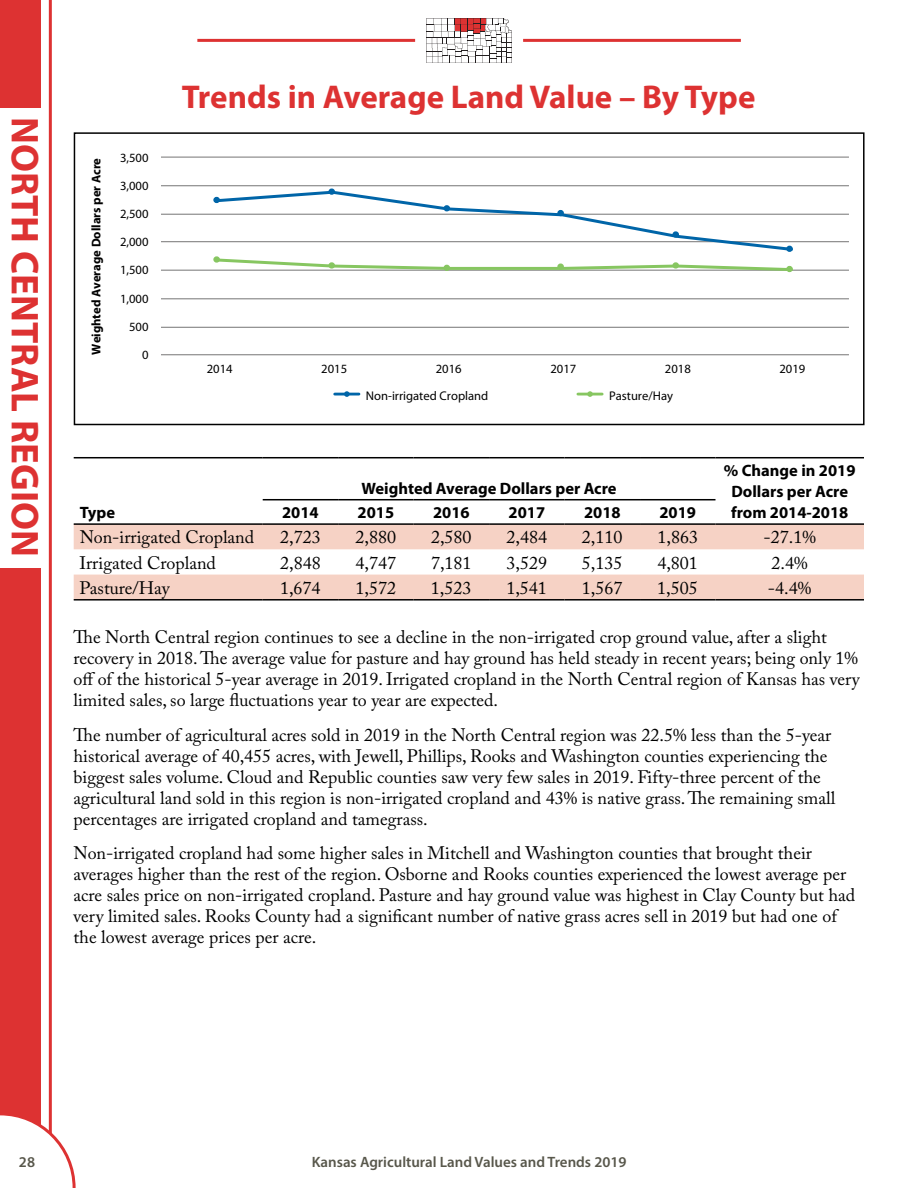
<style>
.page{position:relative;width:918px;height:1188px;background:#fff}
.page>*{position:absolute;margin:0;border:0;box-sizing:border-box;transform-origin:0 0}
.t1{font:700 39px "Myriad Pro";color:#dd3232}
.t2{font:700 33px "Myriad Pro";color:#dd3232}
.t3{font:18px/21px "Adobe Caslon Pro";color:#000}
.t4{font:700 16.5px/21px "Myriad Pro";color:#000;text-align:center}
.t5{font:600 15px "Myriad Pro";color:#58574b}
.t6{font:12.6px "Myriad Pro";color:#000}
.t7{font:700 12.6px "Myriad Pro";color:#000}
</style>
<div class="page">
<hr style="left:49px;top:0;width:3px;height:1161px;background:#dd3232">
<div style="left:0;top:568px;width:41px;height:620px;background:#dd3232"></div>
<div style="left:0;top:0;width:41px;height:108px;background:#dd3232"></div>
<svg style="left:0;top:1112px;width:76px;height:76px"></svg>
<svg style="left:426px;top:18px;width:86px;height:45px"></svg>
<hr style="left:197px;top:39px;width:218px;height:3px;background:#dd3232">
<hr style="left:523px;top:39px;width:218px;height:3px;background:#dd3232">
<hr style="left:335px;top:393px;width:24px;height:2px;background:#0065a8">
<hr style="left:578px;top:393px;width:24px;height:2px;background:#87c661">
<svg style="left:587px;top:391px;width:6px;height:6px"></svg>
<svg style="left:344px;top:391px;width:6px;height:6px"></svg>
<hr style="left:161px;top:327px;width:688px;height:1px;background:#929191">
<hr style="left:161px;top:298px;width:688px;height:1px;background:#929191">
<hr style="left:161px;top:270px;width:688px;height:1px;background:#929191">
<hr style="left:161px;top:241px;width:688px;height:1px;background:#929191">
<hr style="left:161px;top:214px;width:688px;height:1px;background:#929191">
<hr style="left:161px;top:185px;width:688px;height:1px;background:#929191">
<hr style="left:161px;top:156px;width:688px;height:2px;background:#929191">
<hr style="left:161px;top:354px;width:688px;height:1px;background:#929191">
<div style="left:213px;top:197px;width:7px;height:6px;border:1px solid #0065a8;border-radius:50%"></div>
<div style="left:213px;top:256px;width:7px;height:7px;border:1px solid #87c661;border-radius:50%"></div>
<svg style="left:214px;top:189px;width:581px;height:84px"></svg>
<div style="left:786px;top:266px;width:7px;height:6px;border:1px solid #87c661;border-radius:50%"></div>
<div style="left:74px;top:132px;width:791px;height:293px;border:2px solid #000"></div>
<svg style="left:74px;top:525px;width:790px;height:74px;fill:#f6d2c5"></svg>
<hr style="left:263px;top:523px;width:75px;height:2px;background:#000">
<hr style="left:338px;top:523px;width:76px;height:2px;background:#000">
<hr style="left:414px;top:523px;width:75px;height:2px;background:#000">
<hr style="left:489px;top:523px;width:76px;height:2px;background:#000">
<hr style="left:565px;top:523px;width:75px;height:2px;background:#000">
<hr style="left:640px;top:523px;width:76px;height:2px;background:#000">
<hr style="left:74px;top:599px;width:189px;height:2px;background:#000">
<hr style="left:263px;top:599px;width:75px;height:2px;background:#000">
<hr style="left:338px;top:599px;width:76px;height:2px;background:#000">
<hr style="left:414px;top:599px;width:75px;height:2px;background:#000">
<hr style="left:489px;top:599px;width:76px;height:2px;background:#000">
<hr style="left:565px;top:599px;width:75px;height:2px;background:#000">
<hr style="left:640px;top:599px;width:76px;height:2px;background:#000">
<hr style="left:716px;top:599px;width:148px;height:2px;background:#000">
<hr style="left:74px;top:457px;width:189px;height:1px;background:#000">
<hr style="left:74px;top:523px;width:189px;height:2px;background:#000">
<hr style="left:716px;top:457px;width:148px;height:1px;background:#000">
<hr style="left:716px;top:523px;width:148px;height:2px;background:#000">
<hr style="left:263px;top:457px;width:75px;height:1px;background:#000">
<hr style="left:338px;top:457px;width:76px;height:1px;background:#000">
<hr style="left:414px;top:457px;width:75px;height:1px;background:#000">
<hr style="left:489px;top:457px;width:76px;height:1px;background:#000">
<hr style="left:565px;top:457px;width:75px;height:1px;background:#000">
<hr style="left:640px;top:457px;width:76px;height:1px;background:#000">
<hr style="left:263px;top:499px;width:75px;height:1px;background:#000">
<hr style="left:338px;top:499px;width:76px;height:1px;background:#000">
<hr style="left:414px;top:499px;width:75px;height:1px;background:#000">
<hr style="left:489px;top:499px;width:76px;height:1px;background:#000">
<hr style="left:565px;top:499px;width:75px;height:1px;background:#000">
<hr style="left:640px;top:499px;width:76px;height:1px;background:#000">
<h1 class="t1" style="left:50px;top:117px;width:441px;rotate:90deg">NORTH CENTRAL REGION</h1>
<p class="t7" style="left:88px;top:355px;width:198px;rotate:-90deg">Weighted Average Dollars per Acre</p>
<p class="t6" style="left:120px;top:150px;width:30px">3,500</p>
<p class="t6" style="left:120px;top:178px;width:30px">3,000</p>
<p class="t6" style="left:120px;top:206px;width:30px">2,500</p>
<p class="t6" style="left:120px;top:234px;width:30px">2,000</p>
<p class="t6" style="left:120px;top:262px;width:30px">1,500</p>
<p class="t6" style="left:120px;top:291px;width:30px">1,000</p>
<p class="t6" style="left:129px;top:319px;width:21px">500</p>
<p class="t6" style="left:142px;top:347px;width:8px">0</p>
<p class="t4" style="left:80px;top:502px;width:37px">Type</p>
<h2 class="t2" style="left:182px;top:76px;width:575px">Trends in Average Land Value – By Type</h2>
<p class="t6" style="left:207px;top:361px;width:27px">2014</p>
<p class="t6" style="left:321px;top:361px;width:27px">2015</p>
<p class="t6" style="left:436px;top:361px;width:27px">2016</p>
<p class="t6" style="left:550px;top:361px;width:27px">2017</p>
<p class="t6" style="left:665px;top:361px;width:27px">2018</p>
<p class="t6" style="left:779px;top:361px;width:27px">2019</p>
<p class="t6" style="left:366px;top:388px;width:124px">Non-irrigated Cropland</p>
<p class="t6" style="left:609px;top:388px;width:66px">Pasture/Hay</p>
<p class="t4" style="left:362px;top:477px;width:256px">Weighted Average Dollars per Acre</p>
<p class="t4" style="left:724px;top:460px;width:133px">% Change in 2019<br>Dollars per Acre</p>
<p class="t4" style="left:282px;top:502px;width:38px">2014</p>
<p class="t4" style="left:358px;top:502px;width:38px">2015</p>
<p class="t4" style="left:433px;top:502px;width:38px">2016</p>
<p class="t4" style="left:509px;top:502px;width:38px">2017</p>
<p class="t4" style="left:584px;top:502px;width:38px">2018</p>
<p class="t4" style="left:659px;top:502px;width:38px">2019</p>
<p class="t4" style="left:731px;top:502px;width:119px">from 2014-2018</p>
<p class="t3" style="left:80px;top:527px;width:176px">Non-irrigated Cropland</p>
<p class="t3" style="left:280px;top:527px;width:42px">2,723</p>
<p class="t3" style="left:356px;top:527px;width:42px">2,880</p>
<p class="t3" style="left:431px;top:527px;width:42px">2,580</p>
<p class="t3" style="left:507px;top:527px;width:42px">2,484</p>
<p class="t3" style="left:582px;top:527px;width:42px">2,110</p>
<p class="t3" style="left:657px;top:527px;width:42px">1,863</p>
<p class="t3" style="left:764px;top:527px;width:54px">-27.1%</p>
<p class="t3" style="left:80px;top:552px;width:138px">Irrigated Cropland</p>
<p class="t3" style="left:280px;top:552px;width:42px">2,848</p>
<p class="t3" style="left:356px;top:552px;width:42px">4,747</p>
<p class="t3" style="left:431px;top:552px;width:42px">7,181</p>
<p class="t3" style="left:506px;top:552px;width:42px">3,529</p>
<p class="t3" style="left:582px;top:552px;width:42px">5,135</p>
<p class="t3" style="left:657px;top:552px;width:42px">4,801</p>
<p class="t3" style="left:772px;top:552px;width:38px">2.4%</p>
<p class="t3" style="left:80px;top:577px;width:92px">Pasture/Hay</p>
<p class="t3" style="left:280px;top:577px;width:42px">1,674</p>
<p class="t3" style="left:356px;top:577px;width:42px">1,572</p>
<p class="t3" style="left:431px;top:577px;width:42px">1,523</p>
<p class="t3" style="left:506px;top:577px;width:42px">1,541</p>
<p class="t3" style="left:582px;top:577px;width:42px">1,567</p>
<p class="t3" style="left:657px;top:577px;width:42px">1,505</p>
<p class="t3" style="left:768px;top:577px;width:45px">-4.4%</p>
<p class="t3" style="left:74px;top:626px;width:788px">The North Central region continues to see a decline in the non-irrigated crop ground value, after a slight recovery in 2018. The average value for pasture and hay ground has held steady in recent years; being only 1% off of the historical 5-year average in 2019. Irrigated cropland in the North Central region of Kansas has very limited sales, so large fluctuations year to year are expected.</p>
<p class="t3" style="left:74px;top:724px;width:763px">The number of agricultural acres sold in 2019 in the North Central region was 22.5% less than the 5-year historical average of 40,455 acres, with Jewell, Phillips, Rooks and Washington counties experiencing the biggest sales volume. Cloud and Republic counties saw very few sales in 2019. Fifty-three percent of the agricultural land sold in this region is non-irrigated cropland and 43% is native grass. The remaining small percentages are irrigated cropland and tamegrass.</p>
<p class="t3" style="left:74px;top:843px;width:783px">Non-irrigated cropland had some higher sales in Mitchell and Washington counties that brought their averages higher than the rest of the region. Osborne and Rooks counties experienced the lowest average per acre sales price on non-irrigated cropland. Pasture and hay ground value was highest in Clay County but had very limited sales. Rooks County had a significant number of native grass acres sell in 2019 but had one of the lowest average prices per acre.</p>
<p class="t5" style="left:19px;top:1152px;width:18px">28</p>
<p class="t5" style="left:312px;top:1152px;width:316px">Kansas Agricultural Land Values and Trends 2019</p>
</div>
